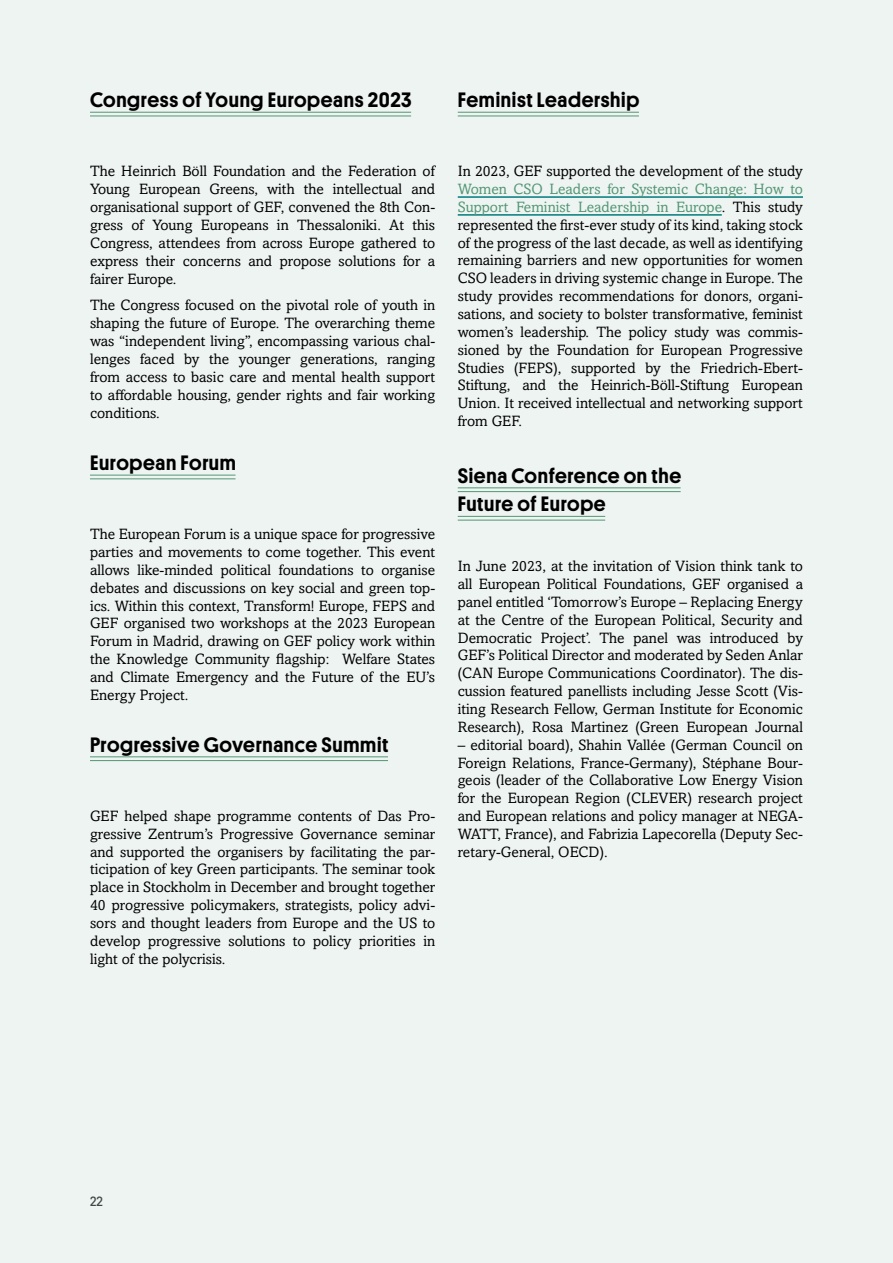
<style>
.page{position:relative;width:893px;height:1263px;background:#eef4f1}
.page>*{position:absolute;margin:0;border:0;box-sizing:border-box;transform-origin:0 0}
.t1{font:500 21px/28.5px "Platform";letter-spacing:.03em;color:#000}
.t2{font:15px/17.9px "Amasis MT Std";color:#000;text-align:justify}
.t3{font:13.5px "Platform";color:#414042}
.s1{color:#539676}
</style>
<div class="page">
<hr style="left:90px;top:112px;width:321px;height:1px;background:#539676">
<hr style="left:90px;top:116px;width:321px;height:1px;background:#539676">
<hr style="left:90px;top:475px;width:146px;height:1px;background:#539676">
<hr style="left:90px;top:478px;width:146px;height:1px;background:#539676">
<hr style="left:90px;top:756px;width:298px;height:1px;background:#539676">
<hr style="left:90px;top:760px;width:298px;height:1px;background:#539676">
<hr style="left:458px;top:112px;width:181px;height:1px;background:#539676">
<hr style="left:458px;top:116px;width:181px;height:1px;background:#539676">
<hr style="left:458px;top:196px;width:345px;height:2px;background:#007c7b">
<hr style="left:458px;top:214px;width:264px;height:2px;background:#007c7b">
<hr style="left:458px;top:487px;width:223px;height:1px;background:#539676">
<hr style="left:458px;top:491px;width:223px;height:1px;background:#539676">
<hr style="left:458px;top:516px;width:147px;height:1px;background:#539676">
<hr style="left:458px;top:520px;width:147px;height:1px;background:#539676">
<h1 class="t1" style="left:90px;top:85px;width:323px">Congress of Young Europeans 2023</h1>
<h1 class="t1" style="left:458px;top:85px;width:183px">Feminist Leadership</h1>
<p class="t2" style="left:90px;top:163px;width:347px">The Heinrich Böll Foundation and the Federation of Young European Greens, with the intellectual and organisational support of GEF, convened the 8th Con&shy;gress of Young Europeans in Thessaloniki. At this Congress, attendees from across Europe gathered to express their concerns and propose solutions for a fairer Europe.</p>
<p class="t2" style="left:90px;top:297px;width:347px">The Congress focused on the pivotal role of youth in shaping the future of Europe. The overarching theme was “independent living”, encompassing various chal&shy;lenges faced by the younger generations, ranging from access to basic care and mental health support to affordable housing, gender rights and fair working conditions.</p>
<h1 class="t1" style="left:90px;top:447px;width:148px">European Forum</h1>
<p class="t2" style="left:90px;top:525px;width:347px">The European Forum is a unique space for progressive parties and movements to come together. This event allows like-minded political foundations to organise debates and discussions on key social and green top&shy;ics. Within this context, Transform! Europe, FEPS and GEF organised two workshops at the 2023 European Forum in Madrid, drawing on GEF policy work within the Knowledge Community flagship: Welfare States and Climate Emergency and the Future of the EU’s Energy Project.</p>
<h1 class="t1" style="left:90px;top:729px;width:300px">Progressive Governance Summit</h1>
<p class="t2" style="left:90px;top:807px;width:347px">GEF helped shape programme contents of Das Pro&shy;gressive Zentrum’s Progressive Governance seminar and supported the organisers by facilitating the par&shy;ticipation of key Green participants. The seminar took place in Stockholm in December and brought together 40 progressive policymakers, strategists, policy advi&shy;sors and thought leaders from Europe and the US to develop progressive solutions to policy priorities in light of the polycrisis.</p>
<p class="t2" style="left:458px;top:162px;width:347px">In 2023, GEF supported the development of the study</p>
<p class="t2" style="left:458px;top:180px;width:347px"><span class="s1">Women CSO Leaders for Systemic Change: How to Support Feminist Leadership in Europe</span>. This study represented the first-ever study of its kind, taking stock of the progress of the last decade, as well as identifying remaining barriers and new opportunities for women CSO leaders in driving systemic change in Europe. The study provides recommendations for donors, organi&shy;sations, and society to bolster transformative, feminist women’s leadership. The policy study was commis&shy;sioned by the Foundation for European Progressive Studies (FEPS), supported by the Friedrich-Ebert-Stiftung, and the Heinrich-Böll-Stiftung European Union. It received intellectual and networking support from GEF.</p>
<h1 class="t1" style="left:458px;top:460px;width:225px">Siena Conference on the<br>Future of Europe</h1>
<p class="t2" style="left:458px;top:557px;width:347px">In June 2023, at the invitation of Vision think tank to all European Political Foundations, GEF organised a panel entitled ‘Tomorrow’s Europe – Replacing Energy at the Centre of the European Political, Security and Democratic Project’. The panel was introduced by GEF’s Political Director and moderated by Seden Anlar (CAN Europe Communications Coordinator). The dis&shy;cussion featured panellists including Jesse Scott (Vis&shy;iting Research Fellow, German Institute for Economic Research), Rosa Martinez (Green European Journal</p>
<p class="t2" style="left:458px;top:736px;width:347px">– editorial board), Shahin Vallée (German Council on Foreign Relations, France-Germany), Stéphane Bour&shy;geois (leader of the Collaborative Low Energy Vision for the European Region (CLEVER) research project and European relations and policy manager at NEGA-WATT, France), and Fabrizia Lapecorella (Deputy Sec&shy;retary-General, OECD).</p>
<p class="t3" style="left:90px;top:1192px;width:14px">22</p>
</div>
